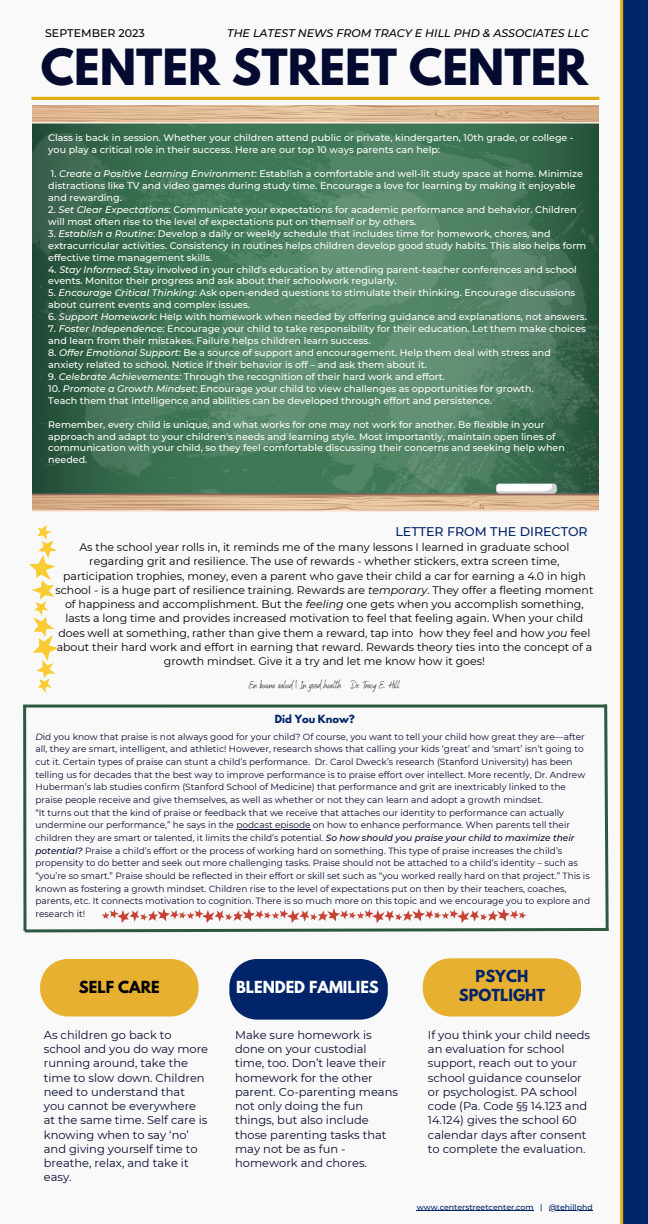
<style>
.page{position:relative;width:648px;height:1224px;background:#f9f9f9}
.page>*{position:absolute;margin:0;border:0;box-sizing:border-box;transform-origin:0 0}
.t1{font:700 44.2px "League Spartan";color:#050a30}
.t2{font:700 14.7px "League Spartan";color:#fff}
.t3{font:700 14.7px "League Spartan";color:#002469}
.t4{font:700 14.7px "League Spartan";color:#000}
.t5{font:500 12.6px "Montserrat";color:#002469}
.t6{font:11.5px/14.2px "Montserrat";color:#050a30}
.t7{font:11px/14.2px "Montserrat";color:#000;text-align:center}
.t8{font:italic 500 11px "Montserrat";color:#000}
.t9{font:500 11px "Montserrat";color:#000}
.t10{font:700 10px "League Spartan";color:#002469}
.t11{font:9.8px "Benedict";color:#000}
.t12{font:500 9.5px/11.9px "Montserrat";color:#fff}
.t13{font:9px/12.7px "Montserrat";color:#050a30}
.t14{font:500 7.8px "Montserrat";color:#002469}
.s1{font-style:italic}
.s2{font-weight:500;font-style:italic}
</style>
<div class="page">
<hr style="left:32px;top:97px;width:567px;height:3px;background:#e0ad12">
<svg style="left:229px;top:959px;width:159px;height:61px"></svg>
<svg style="left:40px;top:959px;width:159px;height:57px"></svg>
<svg style="left:423px;top:958px;width:158px;height:58px"></svg>
<div style="left:623px;top:0;width:25px;height:1224px;background:#002469"></div>
<hr style="left:620px;top:0;width:3px;height:1224px;background:#e0ad12">
<svg style="left:29px;top:525px;width:30px;height:168px"></svg>
<hr style="left:417px;top:1210px;width:117px;height:1px;background:#002469">
<hr style="left:549px;top:1210px;width:44px;height:1px;background:#002469">
<img style="left:32px;top:105px;width:566px;height:406px">
<svg style="left:23px;top:704px;width:586px;height:229px"></svg>
<p class="t9" style="left:45px;top:26px;width:101px">SEPTEMBER 2023</p>
<p class="t8" style="left:227px;top:27px;width:363px">THE LATEST NEWS FROM TRACY E HILL PHD &amp; ASSOCIATES LLC</p>
<p class="t1" style="left:41px;top:45px;width:549px">CENTER STREET CENTER</p>
<p class="t12" style="left:48px;top:132px;width:527px">Class is back in session. Whether your children attend public or private, kindergarten, 10th grade, or college - you play a critical role in their success. Here are our top 10 ways parents can help:</p>
<p class="t12" style="left:48px;top:168px;width:536px">1. <span class="s1">Create a Positive Learning Environment</span>: Establish a comfortable and well-lit study space at home. Minimize distractions like TV and video games during study time. Encourage a love for learning by making it enjoyable and rewarding.</p>
<p class="t12" style="left:48px;top:204px;width:530px">2. <span class="s1">Set Clear Expectations</span>: Communicate your expectations for academic performance and behavior. Children will most often rise to the level of expectations put on themself or by others.</p>
<p class="t12" style="left:48px;top:227px;width:540px">3. <span class="s1">Establish a Routine</span>: Develop a daily or weekly schedule that includes time for homework, chores, and extracurricular activities. Consistency in routines helps children develop good study habits. This also helps form effective time management skills.</p>
<p class="t12" style="left:48px;top:263px;width:530px">4. <span class="s1">Stay Informed</span>: Stay involved in your child's education by attending parent-teacher conferences and school events. Monitor their progress and ask about their schoolwork regularly.</p>
<p class="t12" style="left:48px;top:287px;width:529px">5. <span class="s1">Encourage Critical Thinking</span>: Ask open-ended questions to stimulate their thinking. Encourage discussions about current events and complex issues.</p>
<p class="t12" style="left:48px;top:311px;width:540px">6. <span class="s1">Support Homework</span>: Help with homework when needed by offering guidance and explanations, not answers.</p>
<p class="t12" style="left:48px;top:323px;width:539px">7. <span class="s1">Foster Independence</span>: Encourage your child to take responsibility for their education. Let them make choices and learn from their mistakes. Failure helps children learn success.</p>
<p class="t12" style="left:48px;top:347px;width:504px">8. <span class="s1">Offer Emotional Support</span>: Be a source of support and encouragement. Help them deal with stress and anxiety related to school. Notice if their behavior is off – and ask them about it.</p>
<p class="t12" style="left:48px;top:371px;width:398px">9. <span class="s1">Celebrate Achievements:</span> Through the recognition of their hard work and effort.</p>
<p class="t12" style="left:48px;top:382px;width:487px">10. <span class="s1">Promote a Growth Mindset</span>: Encourage your child to view challenges as opportunities for growth.</p>
<p class="t12" style="left:48px;top:394px;width:445px">Teach them that intelligence and abilities can be developed through effort and persistence.</p>
<p class="t12" style="left:48px;top:418px;width:518px">Remember, every child is unique, and what works for one may not work for another. Be flexible in your approach and adapt to your children's needs and learning style. Most importantly, maintain open lines of communication with your child, so they feel comfortable discussing their concerns and seeking help when needed.</p>
<p class="t5" style="left:396px;top:523px;width:194px">LETTER FROM THE DIRECTOR</p>
<p class="t7" style="left:55px;top:540px;width:540px">As the school year rolls in, it reminds me of the many lessons I learned in graduate school regarding grit and resilience. The use of rewards - whether stickers, extra screen time, participation trophies, money, even a parent who gave their child a car for earning a 4.0 in high school - is a huge part of resilience training. Rewards are <span class="s1">temporary</span>. They offer a fleeting moment of happiness and accomplishment. But the <span class="s1">feeling</span> one gets when you accomplish something, lasts a long time and provides increased motivation to feel that feeling again. When your child does well at something, rather than give them a reward, tap into how they feel and how <span class="s1">you</span> feel about their hard work and effort in earning that reward. Rewards theory ties into the concept of a growth mindset. Give it a try and let me know how it goes!</p>
<p class="t11" style="left:249px;top:679px;width:152px">En buena salud | In good health Dr. Tracy E. Hill</p>
<p class="t10" style="left:275px;top:714px;width:82px">Did You Know?</p>
<p class="t13" style="left:35px;top:730px;width:551px"><span class="s1">D</span>id you know that praise is not always good for your child? Of course, you want to tell your child how great they are—after all, they are smart, intelligent, and athletic! However, research shows that calling your kids ‘great’ and ‘smart’ isn’t going to cut it. Certain types of praise can stunt a child’s performance. Dr. Carol Dweck’s research (Stanford University) has been telling us for decades that the best way to improve performance is to praise effort over intellect. More recently, Dr. Andrew Huberman’s lab studies confirm (Stanford School of Medicine) that performance and grit are inextricably linked to the praise people receive and give themselves, as well as whether or not they can learn and adopt a growth mindset.</p>
<p class="t13" style="left:35px;top:806px;width:556px">“It turns out that the kind of praise or feedback that we receive that attaches our identity to performance can actually undermine our performance,” he says in the podcast episode on how to enhance performance. When parents tell their children they are smart or talented, it limits the child’s potential. <span class="s2">So how should you praise your child to maximize their potential?</span> Praise a child’s effort or the process of working hard on something. This type of praise increases the child’s propensity to do better and seek out more challenging tasks. Praise should not be attached to a child’s identity – such as “you’re so smart.” Praise should be reflected in their effort or skill set such as “you worked really hard on that project.” This is known as fostering a growth mindset. Children rise to the level of expectations put on then by their teachers, coaches, parents, etc. It connects motivation to cognition. There is so much more on this topic and we encourage you to explore and research it!</p>
<p class="t4" style="left:79px;top:980px;width:82px">SELF CARE</p>
<p class="t2" style="left:236px;top:980px;width:144px">BLENDED FAMILIES</p>
<p class="t3" style="left:476px;top:969px;width:54px">PSYCH</p>
<p class="t3" style="left:459px;top:988px;width:88px">SPOTLIGHT</p>
<p class="t6" style="left:44px;top:1028px;width:166px">As children go back to school and you do way more running around, take the time to slow down. Children need to understand that you cannot be everywhere at the same time. Self care is knowing when to say ‘no’ and giving yourself time to breathe, relax, and take it easy.</p>
<p class="t6" style="left:428px;top:1028px;width:164px">If you think your child needs an evaluation for school support, reach out to your school guidance counselor or psychologist. PA school code (Pa. Code §§ 14.123 and<br>14.124) gives the school 60 calendar days after consent to complete the evaluation.</p>
<p class="t6" style="left:235px;top:1028px;width:164px">Make sure homework is done on your custodial time, too. Don’t leave their homework for the other parent. Co-parenting means not only doing the fun things, but also include those parenting tasks that may not be as fun - homework and chores.</p>
<p class="t14" style="left:417px;top:1202px;width:177px">www.centerstreetcenter.com | @tehillphd</p>
</div>
